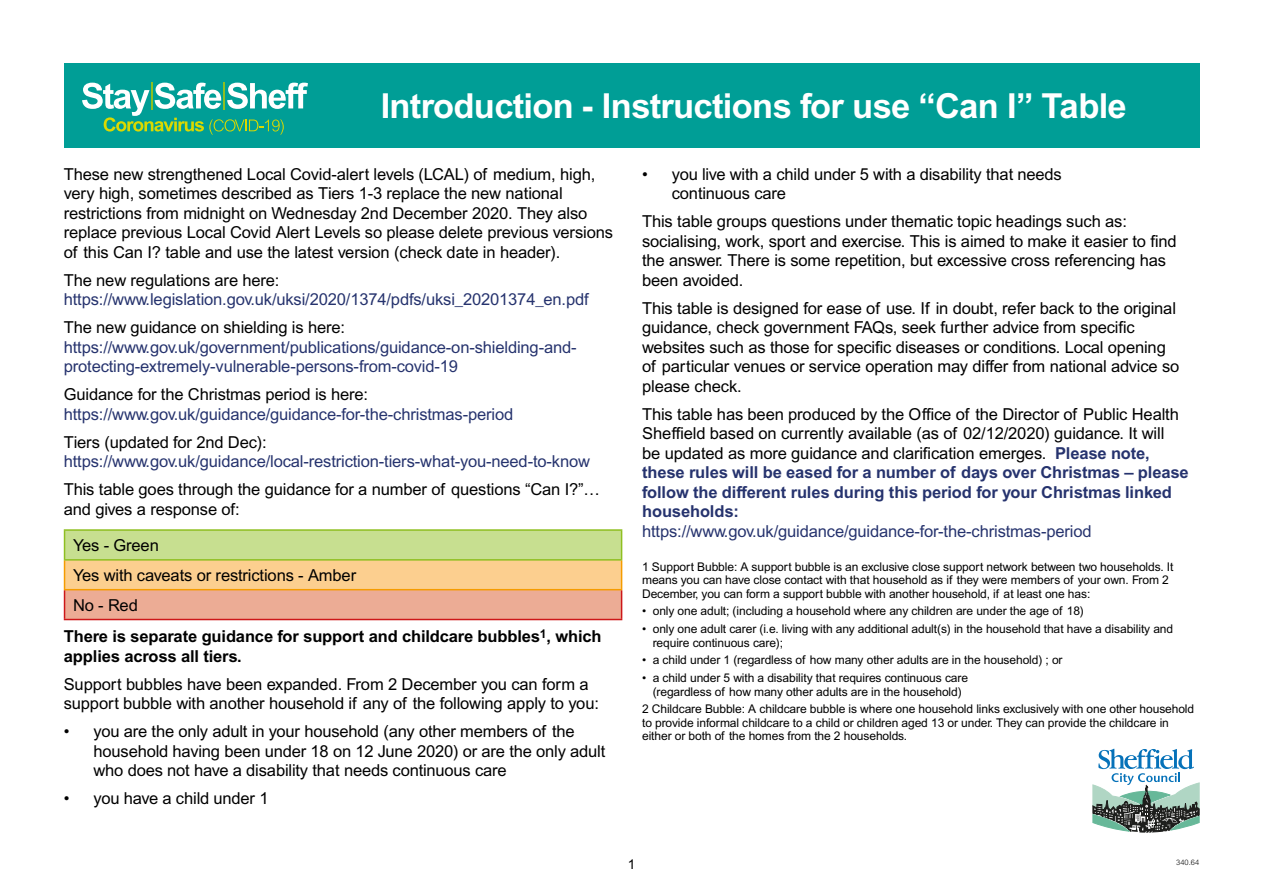
<style>
.page{position:relative;width:1263px;height:893px;background:#fff}
.page>*{position:absolute;margin:0;border:0;box-sizing:border-box;transform-origin:0 0}
.t1{font:700 34.5px "Arial SFMT";letter-spacing:-.02em;color:#fff}
.P_table_body{font:16.5px/19.5px "Arial SFMT";letter-spacing:-.01em;color:#000}
.P_table_body-2{font:16.5px/19.5px "Arial SFMT";letter-spacing:-.01em;color:#26336e}
.P_table_bullets{font:16.5px/19.5px "Arial SFMT";letter-spacing:-.01em;color:#000}
.P_table_body-3{font:700 16.5px/19.5px "Arial SFMT";letter-spacing:-.01em;color:#000}
.t2{font:13.5px "Arial SFMT";color:#000}
.definitions{font:12px/13.5px "Arial SFMT";letter-spacing:-.01em;color:#000}
.t3{font:300 7.5px "Arial";color:#000}
.s1{color:#000}
.s2{font-weight:700;color:#26336e}
.s3{color:#26336e}
</style>
<div class="page">
<div style="left:64px;top:64px;width:1135px;height:84px;background:#009e96"></div>
<svg style="left:82px;top:82px;width:226px;height:53px"></svg>
<svg style="left:1093px;top:749px;width:106px;height:83px"></svg>
<div style="left:65px;top:530px;width:557px;height:30px;background:#c7df90"></div>
<div style="left:65px;top:560px;width:557px;height:30px;background:#fccf8f"></div>
<div style="left:65px;top:590px;width:557px;height:29px;background:#ecac95"></div>
<hr style="left:64px;top:529px;width:558px;height:2px;background:#8fbf21">
<hr style="left:64px;top:559px;width:558px;height:2px;background:#8fbf21">
<hr style="left:64px;top:589px;width:558px;height:1px;background:#f59c00">
<svg style="left:64px;top:531px;width:1px;height:88px"></svg>
<svg style="left:621px;top:531px;width:1px;height:88px"></svg>
<hr style="left:64px;top:619px;width:558px;height:1px;background:#cd1719">
<p class="t1" style="left:381px;top:85px;width:748px">Introduction - Instructions for use “Can I” Table</p>
<p class="P_table_body" style="left:64px;top:164px;width:551px">These new strengthened Local Covid-alert levels (LCAL) of medium, high, very high, sometimes described as Tiers 1-3 replace the new national restrictions from midnight on Wednesday 2nd December 2020. They also replace previous Local Covid Alert Levels so please delete previous versions of this Can I? table and use the latest version (check date in header).</p>
<p class="P_table_body-2" style="left:64px;top:270px;width:526px"><span class="s1">The new regulations are here: </span>https://www.legislation.gov.uk/uksi/2020/1374/pdfs/uksi_20201374_en.pdf</p>
<p class="P_table_body-2" style="left:64px;top:318px;width:514px"><span class="s1">The new guidance on shielding is here: </span>https://www.gov.uk/government/publications/guidance-on-shielding-and&shy;protecting-extremely-vulnerable-persons-from-covid-19</p>
<p class="P_table_body-2" style="left:64px;top:385px;width:451px"><span class="s1">Guidance for the Christmas period is here: </span>https://www.gov.uk/guidance/guidance-for-the-christmas-period</p>
<p class="P_table_body-2" style="left:64px;top:432px;width:528px"><span class="s1">Tiers (updated for 2nd Dec): </span>https://www.gov.uk/guidance/local-restriction-tiers-what-you-need-to-know</p>
<p class="P_table_body" style="left:64px;top:480px;width:538px">This table goes through the guidance for a number of questions “Can I?”… and gives a response of:</p>
<p class="P_table_body" style="left:73px;top:536px;width:87px">Yes - Green</p>
<p class="P_table_body" style="left:73px;top:566px;width:285px">Yes with caveats or restrictions - Amber</p>
<p class="P_table_body" style="left:73px;top:595px;width:66px">No - Red</p>
<p class="P_table_body-3" style="left:64px;top:627px;width:539px">There is separate guidance for support and childcare bubbles<sup>1</sup>, which applies across all tiers.</p>
<p class="P_table_body" style="left:64px;top:674px;width:537px">Support bubbles have been expanded. From 2 December you can form a support bubble with another household if any of the following apply to you:</p>
<p class="P_table_bullets" style="left:94px;top:722px;width:513px;text-indent:-30px">• you are the only adult in your household (any other members of the household having been under 18 on 12 June 2020) or are the only adult who does not have a disability that needs continuous care</p>
<p class="P_table_bullets" style="left:64px;top:789px;width:206px">• you have a child under 1</p>
<p class="P_table_bullets" style="left:672px;top:164px;width:391px;text-indent:-30px">• you live with a child under 5 with a disability that needs continuous care</p>
<p class="P_table_body" style="left:642px;top:212px;width:536px">This table groups questions under thematic topic headings such as: socialising, work, sport and exercise. This is aimed to make it easier to find the answer. There is some repetition, but excessive cross referencing has been avoided.</p>
<p class="P_table_body" style="left:642px;top:298px;width:539px">This table is designed for ease of use. If in doubt, refer back to the original guidance, check government FAQs, seek further advice from specific websites such as those for specific diseases or conditions. Local opening of particular venues or service operation may differ from national advice so please check.</p>
<p class="P_table_body" style="left:642px;top:404px;width:548px">This table has been produced by the Office of the Director of Public Health Sheffield based on currently available (as of 02/12/2020) guidance. It will<br>be updated as more guidance and clarification emerges. <span class="s2">Please note, these rules will be eased for a number of days over Christmas – please follow the different rules during this period for your Christmas linked households: </span><span class="s3">https://www.gov.uk/guidance/guidance-for-the-christmas-period</span></p>
<p class="definitions" style="left:642px;top:560px;width:533px">1 Support Bubble: A support bubble is an exclusive close support network between two households. It means you can have close contact with that household as if they were members of your own. From 2<br>December, you can form a support bubble with another household, if at least one has:</p>
<p class="definitions" style="left:642px;top:604px;width:443px">• only one adult; (including a household where any children are under the age of 18)</p>
<p class="definitions" style="left:653px;top:622px;width:522px;text-indent:-11px">• only one adult carer (i.e. living with any additional adult(s) in the household that have a disability and require continuous care);</p>
<p class="definitions" style="left:642px;top:653px;width:422px">• a child under 1 (regardless of how many other adults are in the household) ; or</p>
<p class="definitions" style="left:642px;top:671px;width:327px;text-align:center">• a child under 5 with a disability that requires continuous care (regardless of how many other adults are in the household)</p>
<p class="definitions" style="left:642px;top:702px;width:554px">2 Childcare Bubble: A childcare bubble is where one household links exclusively with one other household to provide informal childcare to a child or children aged 13 or under. They can provide the childcare in either or both of the homes from the 2 households.</p>
<p class="t2" style="left:628px;top:857px;width:9px">1</p>
<p class="t3" style="left:1176px;top:858px;width:24px">340.64</p>
</div>
